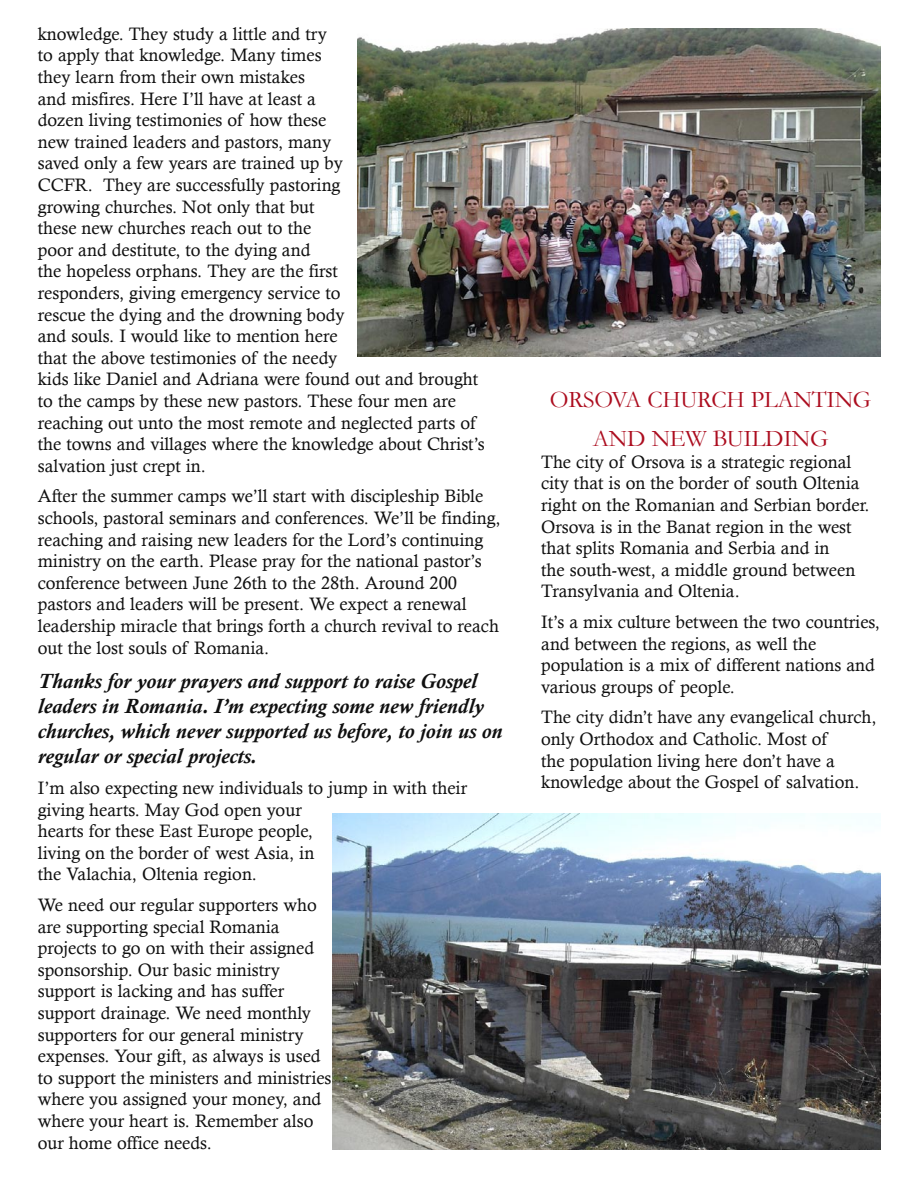
<style>
.page{position:relative;width:918px;height:1188px;background:#fff}
.page>*{position:absolute;margin:0;border:0;box-sizing:border-box;transform-origin:0 0}
.Headline_level_2{font:24px/39px "Garamond";letter-spacing:-.01em;color:#ac0d1f;text-align:center}
.Body{font:italic 700 21px/25.2px "Calisto";color:#0f0f0f}
.Body-2{font:18px/21.6px "Calisto";color:#0f0f0f}
</style>
<div class="page">
<img style="left:358px;top:29px;width:522px;height:328px">
<img style="left:332px;top:814px;width:548px;height:335px">
<p class="Body-2" style="left:38px;top:23px;width:449px">knowledge. They study a little and try<br>to apply that knowledge. Many times<br>they learn from their own mistakes<br>and misfires. Here I’ll have at least a<br>dozen living testimonies of how these<br>new trained leaders and pastors, many<br>saved only a few years are trained up by<br>CCFR. They are successfully pastoring<br>growing churches. Not only that but<br>these new churches reach out to the<br>poor and destitute, to the dying and<br>the hopeless orphans. They are the first<br>responders, giving emergency service to<br>rescue the dying and the drowning body<br>and souls. I would like to mention here<br>that the above testimonies of the needy<br>kids like Daniel and Adriana were found out and brought to the camps by these new pastors. These four men are reaching out unto the most remote and neglected parts of the towns and villages where the knowledge about Christ’s salvation just crept in.</p>
<p class="Body-2" style="left:38px;top:485px;width:464px">After the summer camps we’ll start with discipleship Bible schools, pastoral seminars and conferences. We’ll be finding, reaching and raising new leaders for the Lord’s continuing ministry on the earth. Please pray for the national pastor’s conference between June 26th to the 28th. Around 200 pastors and leaders will be present. We expect a renewal leadership miracle that brings forth a church revival to reach out the lost souls of Romania.</p>
<p class="Body" style="left:38px;top:668px;width:466px">Thanks for your prayers and support to raise Gospel leaders in Romania. I’m expecting some new friendly churches, which never supported us before, to join us on regular or special projects.</p>
<p class="Body-2" style="left:38px;top:777px;width:431px">I’m also expecting new individuals to jump in with their giving hearts. May God open your<br>hearts for these East Europe people,<br>living on the border of west Asia, in<br>the Valachia, Oltenia region.</p>
<p class="Body-2" style="left:38px;top:894px;width:295px">We need our regular supporters who are supporting special Romania projects to go on with their assigned sponsorship. Our basic ministry support is lacking and has suffer support drainage. We need monthly supporters for our general ministry expenses. Your gift, as always is used to support the ministers and ministries where you assigned your money, and where your heart is. Remember also our home office needs.</p>
<p class="Headline_level_2" style="left:550px;top:380px;width:323px">ORSOVA CHURCH PLANTING<br>AND NEW BUILDING</p>
<p class="Body-2" style="left:541px;top:451px;width:330px">The city of Orsova is a strategic regional city that is on the border of south Oltenia right on the Romanian and Serbian border.<br>Orsova is in the Banat region in the west that splits Romania and Serbia and in<br>the south-west, a middle ground between Transylvania and Oltenia.</p>
<p class="Body-2" style="left:541px;top:611px;width:340px">It’s a mix culture between the two countries, and between the regions, as well the population is a mix of different nations and various groups of people.</p>
<p class="Body-2" style="left:541px;top:706px;width:337px">The city didn’t have any evangelical church, only Orthodox and Catholic. Most of<br>the population living here don’t have a knowledge about the Gospel of salvation.</p>
</div>
